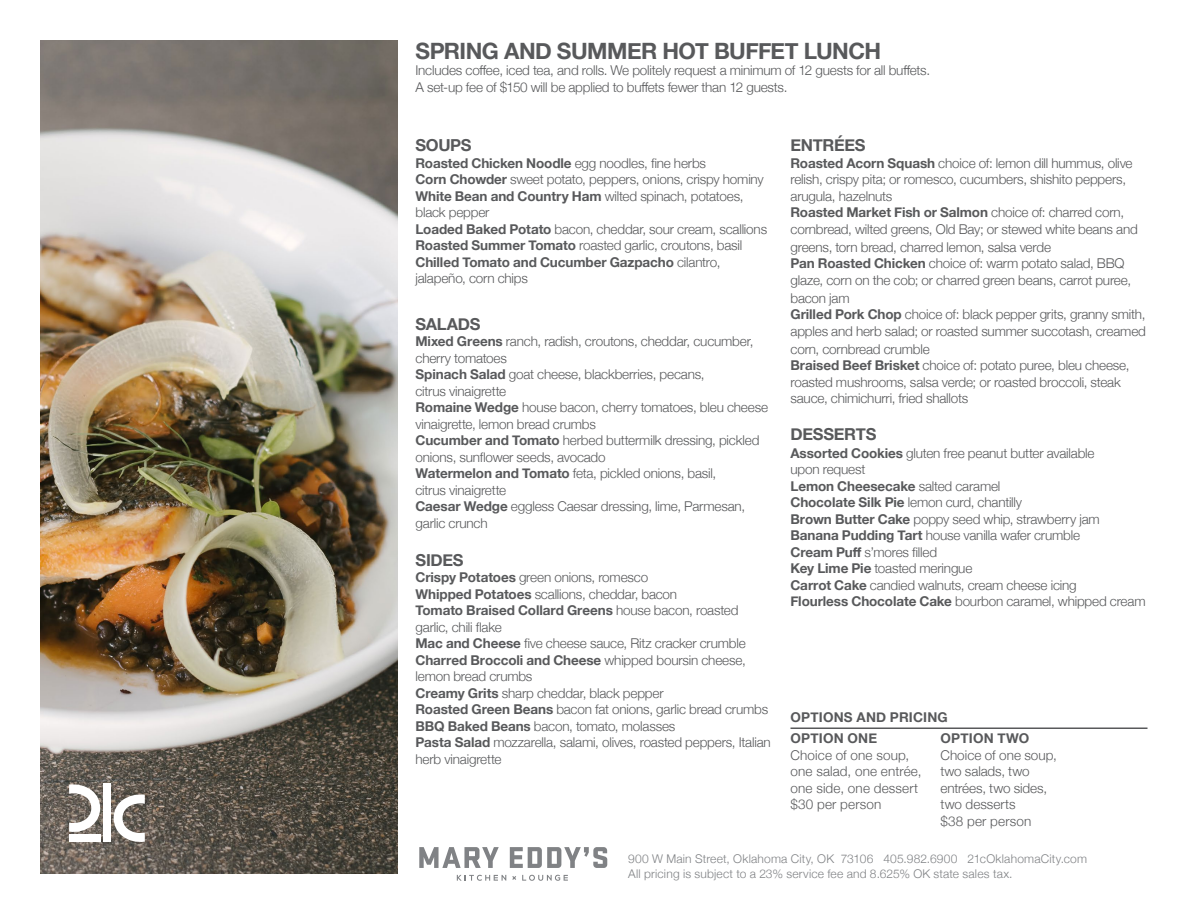
<style>
.page{position:relative;width:1188px;height:918px;background:#fff}
.page>*{position:absolute;margin:0;border:0;box-sizing:border-box;transform-origin:0 0}
.t1{font:700 22.5px "Helvetica Neue";letter-spacing:-.025em;color:#58595b}
.t2{font:700 16.5px "Helvetica Neue";letter-spacing:-.02em;color:#58595b}
.t3{font:300 13.5px/16.5px "Helvetica Neue";letter-spacing:-.015em;color:#58595b}
.t4{font:300 13.5px/16.5px "Helvetica Neue";letter-spacing:.01em;color:#58595b}
.t5{font:700 13.5px "Helvetica Neue";letter-spacing:.015em;color:#58595b}
.t6{font:300 12px/14.4px "Helvetica Neue";letter-spacing:.015em;color:#808285}
.s1{font-weight:700}
</style>
<div class="page">
<svg style="left:457px;top:875px;width:49px;height:6px"></svg>
<svg style="left:522px;top:875px;width:46px;height:6px"></svg>
<svg style="left:512px;top:876px;width:4px;height:4px"></svg>
<svg style="left:419px;top:847px;width:80px;height:21px"></svg>
<svg style="left:510px;top:847px;width:97px;height:21px"></svg>
<img style="left:40px;top:40px;width:358px;height:834px">
<div style="left:103px;top:784px;width:7px;height:58px;background:#fff"></div>
<svg style="left:69px;top:784px;width:31px;height:49px"></svg>
<svg style="left:114px;top:794px;width:31px;height:49px"></svg>
<div style="left:69px;top:834px;width:31px;height:8px;background:#fff"></div>
<hr style="left:790px;top:728px;width:358px;height:1px;background:#58595b">
<h1 class="t1" style="left:416px;top:33px;width:467px">SPRING AND SUMMER HOT BUFFET LUNCH</h1>
<p class="t3" style="left:416px;top:61px;width:516px">Includes coffee, iced tea, and rolls. We politely request a minimum of 12 guests for all buffets.<br>A set-up fee of $150 will be applied to buffets fewer than 12 guests.</p>
<p class="t2" style="left:416px;top:132px;width:58px">SOUPS</p>
<p class="t3" style="left:415px;top:154px;width:353px"><span class="s1">Roasted Chicken Noodle</span> egg noodles, fine herbs<br><span class="s1">Corn Chowder</span> sweet potato, peppers, onions, crispy hominy <span class="s1">White Bean and Country Ham</span> wilted spinach, potatoes, black pepper<br><span class="s1">Loaded Baked Potato</span> bacon, cheddar, sour cream, scallions <span class="s1">Roasted Summer Tomato</span> roasted garlic, croutons, basil <span class="s1">Chilled Tomato and Cucumber Gazpacho</span> cilantro, jalapeño, corn chips</p>
<p class="t2" style="left:416px;top:311px;width:67px">SALADS</p>
<p class="t3" style="left:416px;top:332px;width:354px"><span class="s1">Mixed Greens</span> ranch, radish, croutons, cheddar, cucumber, cherry tomatoes<br><span class="s1">Spinach Salad</span> goat cheese, blackberries, pecans,<br>citrus vinaigrette<br><span class="s1">Romaine Wedge</span> house bacon, cherry tomatoes, bleu cheese vinaigrette, lemon bread crumbs<br><span class="s1">Cucumber and Tomato</span> herbed buttermilk dressing, pickled onions, sunflower seeds, avocado<br><span class="s1">Watermelon and Tomato</span> feta, pickled onions, basil,<br>citrus vinaigrette<br><span class="s1">Caesar Wedge</span> eggless Caesar dressing, lime, Parmesan, garlic crunch</p>
<p class="t2" style="left:416px;top:547px;width:50px">SIDES</p>
<p class="t3" style="left:415px;top:568px;width:357px"><span class="s1">Crispy Potatoes</span> green onions, romesco<br><span class="s1">Whipped Potatoes</span> scallions, cheddar, bacon<br><span class="s1">Tomato Braised Collard Greens</span> house bacon, roasted garlic, chili flake<br><span class="s1">Mac and Cheese</span> five cheese sauce, Ritz cracker crumble <span class="s1">Charred Broccoli and Cheese</span> whipped boursin cheese, lemon bread crumbs<br><span class="s1">Creamy Grits</span> sharp cheddar, black pepper<br><span class="s1">Roasted Green Beans</span> bacon fat onions, garlic bread crumbs <span class="s1">BBQ Baked Beans</span> bacon, tomato, molasses<br><span class="s1">Pasta Salad</span> mozzarella, salami, olives, roasted peppers, Italian herb vinaigrette</p>
<p class="t2" style="left:790px;top:132px;width:77px">ENTRÉES</p>
<p class="t3" style="left:790px;top:154px;width:349px"><span class="s1">Roasted Acorn Squash</span> choice of: lemon dill hummus, olive relish, crispy pita; or romesco, cucumbers, shishito peppers, arugula, hazelnuts<br><span class="s1">Roasted Market Fish or Salmon</span> choice of: charred corn, cornbread, wilted greens, Old Bay; or stewed white beans and</p>
<p class="t3" style="left:790px;top:238px;width:342px">greens, torn bread, charred lemon, salsa verde<br><span class="s1">Pan Roasted Chicken</span> choice of: warm potato salad, BBQ glaze, corn on the cob; or charred green beans, carrot puree,</p>
<p class="t3" style="left:790px;top:289px;width:357px">bacon jam<br><span class="s1">Grilled Pork Chop</span> choice of: black pepper grits, granny smith, apples and herb salad; or roasted summer succotash, creamed</p>
<p class="t3" style="left:790px;top:340px;width:341px">corn, cornbread crumble<br><span class="s1">Braised Beef Brisket</span> choice of: potato puree, bleu cheese, roasted mushrooms, salsa verde; or roasted broccoli, steak sauce, chimichurri, fried shallots</p>
<p class="t2" style="left:790px;top:421px;width:87px">DESSERTS</p>
<p class="t3" style="left:790px;top:444px;width:357px"><span class="s1">Assorted Cookies</span> gluten free peanut butter available<br>upon request<br><span class="s1">Lemon Cheesecake</span> salted caramel<br><span class="s1">Chocolate Silk Pie</span> lemon curd, chantilly<br><span class="s1">Brown Butter Cake</span> poppy seed whip, strawberry jam <span class="s1">Banana Pudding Tart</span> house vanilla wafer crumble<br><span class="s1">Cream Puff</span> s’mores filled<br><span class="s1">Key Lime Pie</span> toasted meringue<br><span class="s1">Carrot Cake</span> candied walnuts, cream cheese icing<br><span class="s1">Flourless Chocolate Cake</span> bourbon caramel, whipped cream</p>
<p class="t5" style="left:791px;top:706px;width:159px">OPTIONS AND PRICING</p>
<p class="t5" style="left:791px;top:728px;width:88px">OPTION ONE</p>
<p class="t4" style="left:791px;top:746px;width:133px">Choice of one soup, one salad, one entrée, one side, one dessert $30 per person</p>
<p class="t5" style="left:941px;top:728px;width:90px">OPTION TWO</p>
<p class="t3" style="left:941px;top:746px;width:118px">Choice of one soup, two salads, two entrées, two sides, two desserts<br>$38 per person</p>
<p class="t6" style="left:628px;top:851px;width:460px">900 W Main Street, Oklahoma City, OK 73106 405.982.6900 21cOklahomaCity.com<br>All pricing is subject to a 23% service fee and 8.625% OK state sales tax.</p>
</div>
